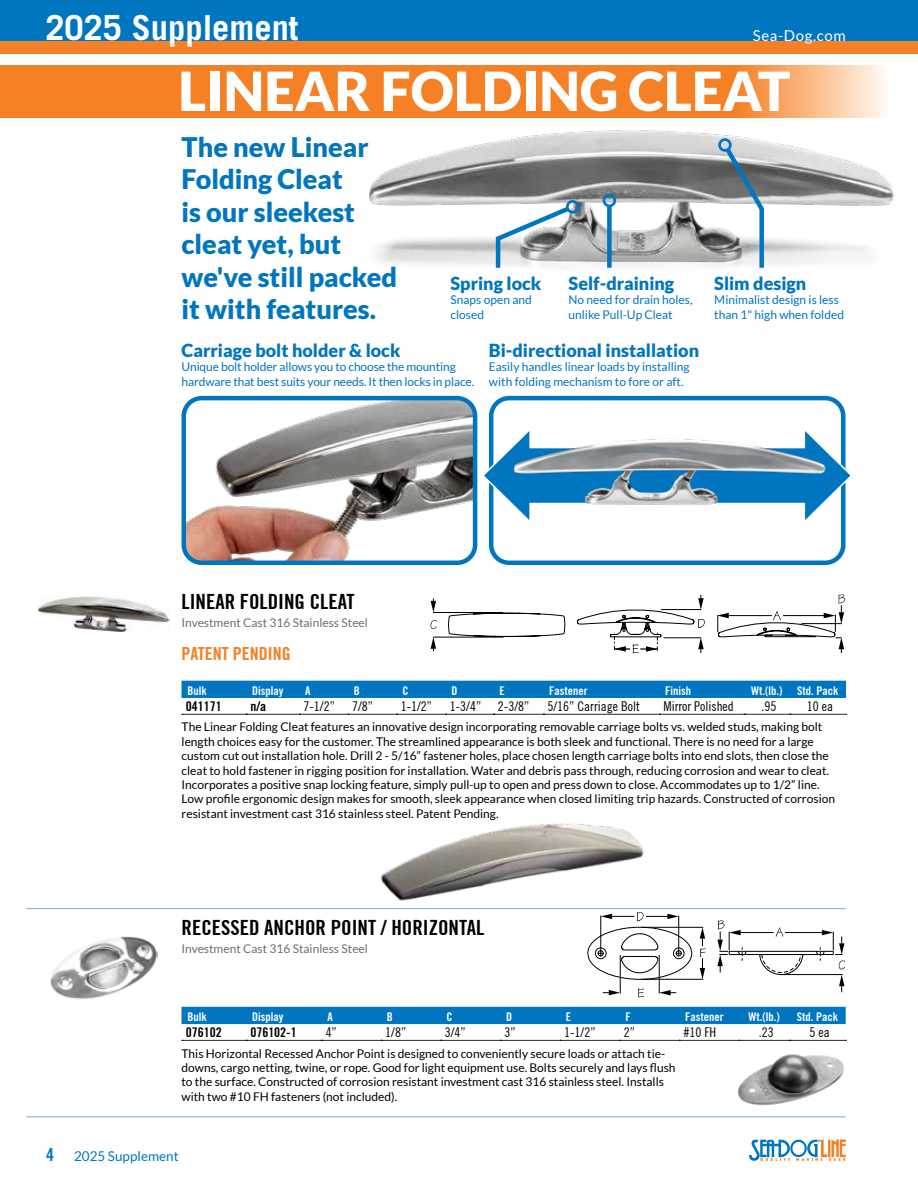
<style>
.page{position:relative;width:918px;height:1188px;background:#fff}
.page>*{position:absolute;margin:0;border:0;box-sizing:border-box;transform-origin:0 0}
.t1{font:900 54px "Lato";color:#fff}
.t2{font:700 34.5px "Trade Gothic LT Std";color:#fff}
.t3{font:900 27px/32.4px "Lato";color:#0076c0}
.t4{font:700 condensed 21px "Trade Gothic No.20";color:#000}
.t5{font:900 18px "Lato";color:#0076c0}
.t6{font:18px "Trade Gothic LT Std Bd Cn 20";color:#f58025}
.t7{font:15px "Lato";letter-spacing:.04em;color:#fff}
.t8{font:condensed 13.5px "Trade Gothic No.18";color:#000}
.t9{font:700 condensed 13.5px "Trade Gothic No.20";color:#000}
.t10{font:13.5px "Lato";color:#0076c0}
.t11{font:12px/14.4px "Lato";color:#000}
.t12{font:12px/14.4px "Lato";color:#0076c0}
.t13{font:700 condensed 12px "Trade Gothic No.20";color:#fff}
.t14{font:12px "Lato";color:#6d6e71}
.s1{font-family:"Trade Gothic LT Std Bd Cn 20";font-size:18px}
</style>
<div class="page">
<div style="left:0;top:0;width:918px;height:54px;background:#f58025"></div>
<div style="left:0;top:0;width:918px;height:40px;background:#0076c0"></div>
<svg style="left:749px;top:1140px;width:97px;height:21px"></svg>
<hr style="left:26px;top:908px;width:820px;height:1px;background:#7caadb">
<hr style="left:26px;top:1116px;width:820px;height:1px;background:#7caadb">
<div style="left:182px;top:681px;width:664px;height:17px;background:#0076c0"></div>
<svg style="left:182px;top:714px;width:665px;height:1px"></svg>
<div style="left:182px;top:1007px;width:664px;height:17px;background:#0076c0"></div>
<svg style="left:182px;top:1040px;width:665px;height:1px"></svg>
<hr style="left:433px;top:612px;width:70px;height:1px;background:#000">
<hr style="left:433px;top:637px;width:70px;height:1px;background:#000">
<svg style="left:431px;top:598px;width:5px;height:14px"></svg>
<svg style="left:431px;top:637px;width:5px;height:14px"></svg>
<svg style="left:431px;top:620px;width:6px;height:9px"></svg>
<svg style="left:447px;top:595px;width:398px;height:58px"></svg>
<img style="left:38px;top:596px;width:132px;height:36px">
<img style="left:372px;top:823px;width:286px;height:87px">
<img style="left:50px;top:936px;width:108px;height:64px">
<svg style="left:587px;top:912px;width:258px;height:85px"></svg>
<img style="left:738px;top:1054px;width:106px;height:52px">
<svg style="left:0;top:66px;width:885px;height:52px;background:#f58936"></svg>
<img style="left:369px;top:130px;width:525px;height:137px">
<svg style="left:494px;top:203px;width:80px;height:65px"></svg>
<div style="left:566px;top:200px;width:13px;height:14px;border:3px solid #0076c0;border-radius:50%"></div>
<div style="left:607px;top:206px;width:5px;height:62px;background:#0076c0"></div>
<div style="left:603px;top:194px;width:13px;height:13px;border:3px solid #0076c0;border-radius:50%"></div>
<svg style="left:721px;top:144px;width:45px;height:124px"></svg>
<div style="left:718px;top:138px;width:14px;height:14px;border:3px solid #0076c0;border-radius:50%"></div>
<img style="left:187px;top:401px;width:285px;height:159px">
<div style="left:182px;top:396px;width:295px;height:169px;border:4px solid #0076c0;border-radius:18px"></div>
<div style="left:489px;top:396px;width:357px;height:169px;border:4px solid #0076c0;border-radius:18px"></div>
<svg style="left:484px;top:426px;width:366px;height:99px"></svg>
<img style="left:508px;top:430px;width:325px;height:79px">
<h2 class="t2" style="left:45px;top:7px;width:255px">2025 Supplement</h2>
<p class="t7" style="left:753px;top:27px;width:94px">Sea-Dog.com</p>
<h1 class="t1" style="left:178px;top:60px;width:614px">LINEAR FOLDING CLEAT</h1>
<h3 class="t3" style="left:182px;top:130px;width:217px">The new Linear<br>Folding Cleat<br>is our sleekest cleat yet, but we've still packed it with features.</h3>
<h3 class="t5" style="left:182px;top:340px;width:220px">Carriage bolt holder &amp; lock</h3>
<p class="t12" style="left:182px;top:360px;width:294px">Unique bolt holder allows you to choose the mounting hardware that best suits your needs. It then locks in place.</p>
<h3 class="t5" style="left:451px;top:273px;width:92px">Spring lock</h3>
<p class="t12" style="left:451px;top:293px;width:83px">Snaps open and closed</p>
<h3 class="t5" style="left:489px;top:340px;width:212px">Bi-directional installation</h3>
<p class="t12" style="left:489px;top:360px;width:202px">Easily handles linear loads by installing with folding mechanism to fore or aft.</p>
<h3 class="t5" style="left:569px;top:273px;width:107px">Self-draining</h3>
<p class="t12" style="left:569px;top:293px;width:126px">No need for drain holes, unlike Pull-Up Cleat</p>
<h3 class="t5" style="left:714px;top:273px;width:94px">Slim design</h3>
<p class="t12" style="left:714px;top:293px;width:131px">Minimalist design is less than 1" high when folded</p>
<h3 class="t4" style="left:182px;top:589px;width:175px">LINEAR FOLDING CLEAT</h3>
<p class="t14" style="left:182px;top:616px;width:188px">Investment Cast 316 Stainless Steel</p>
<h3 class="t6" style="left:182px;top:642px;width:111px">PATENT PENDING</h3>
<p class="t13" style="left:188px;top:683px;width:21px">Bulk</p>
<p class="t13" style="left:252px;top:683px;width:33px">Display</p>
<p class="t13" style="left:305px;top:683px;width:7px">A</p>
<p class="t13" style="left:354px;top:683px;width:7px">B</p>
<p class="t13" style="left:402px;top:683px;width:7px">C</p>
<p class="t13" style="left:452px;top:683px;width:7px">D</p>
<p class="t13" style="left:500px;top:683px;width:7px">E</p>
<p class="t13" style="left:549px;top:683px;width:40px">Fastener</p>
<p class="t13" style="left:665px;top:683px;width:27px">Finish</p>
<p class="t13" style="left:751px;top:683px;width:89px">Wt.(lb.) Std. Pack</p>
<p class="t9" style="left:186px;top:698px;width:37px">041171</p>
<p class="t9" style="left:250px;top:698px;width:17px">n/a</p>
<p class="t8" style="left:303px;top:698px;width:33px">7-1/2”</p>
<p class="t8" style="left:352px;top:698px;width:22px">7/8”</p>
<p class="t8" style="left:401px;top:698px;width:33px">1-1/2”</p>
<p class="t8" style="left:450px;top:698px;width:81px">1-3/4” 2-3/8”</p>
<p class="t8" style="left:548px;top:698px;width:94px">5/16” Carriage Bolt</p>
<p class="t8" style="left:663px;top:698px;width:72px">Mirror Polished</p>
<p class="t8" style="left:762px;top:698px;width:16px">.95</p>
<p class="t8" style="left:807px;top:698px;width:28px">10 ea</p>
<p class="t11" style="left:182px;top:720px;width:655px">The Linear Folding Cleat features an innovative design incorporating removable carriage bolts vs. welded studs, making bolt length choices easy for the customer. The streamlined appearance is both sleek and functional. There is no need for a large custom cut out installation hole. Drill 2 - 5/16” fastener holes, place chosen length carriage bolts into end slots, then close the cleat to hold fastener in rigging position for installation. Water and debris pass through, reducing corrosion and wear to cleat.<br>Incorporates a positive snap locking feature, simply pull-up to open and press down to close. Accommodates up to 1/2” line.<br>Low profile ergonomic design makes for smooth, sleek appearance when closed limiting trip hazards. Constructed of corrosion resistant investment cast 316 stainless steel. Patent Pending.</p>
<h3 class="t4" style="left:182px;top:915px;width:304px">RECESSED ANCHOR POINT / HORIZONTAL</h3>
<p class="t14" style="left:182px;top:942px;width:188px">Investment Cast 316 Stainless Steel</p>
<p class="t13" style="left:188px;top:1009px;width:21px">Bulk</p>
<p class="t13" style="left:252px;top:1009px;width:33px">Display</p>
<p class="t13" style="left:327px;top:1009px;width:7px">A</p>
<p class="t13" style="left:387px;top:1009px;width:7px">B</p>
<p class="t13" style="left:447px;top:1009px;width:7px">C</p>
<p class="t13" style="left:506px;top:1009px;width:7px">D</p>
<p class="t13" style="left:566px;top:1009px;width:7px">E</p>
<p class="t13" style="left:625px;top:1009px;width:7px">F</p>
<p class="t13" style="left:685px;top:1009px;width:40px">Fastener</p>
<p class="t13" style="left:748px;top:1009px;width:33px">Wt.(lb.)</p>
<p class="t13" style="left:797px;top:1009px;width:43px">Std. Pack</p>
<p class="t9" style="left:186px;top:1024px;width:37px">076102</p>
<p class="t9" style="left:250px;top:1024px;width:48px">076102-1</p>
<p class="t8" style="left:326px;top:1024px;width:13px">4”</p>
<p class="t8" style="left:385px;top:1024px;width:22px">1/8”</p>
<p class="t8" style="left:445px;top:1024px;width:22px">3/4”</p>
<p class="t8" style="left:505px;top:1024px;width:13px">3”</p>
<p class="t8" style="left:564px;top:1024px;width:33px">1-1/2”</p>
<p class="t8" style="left:624px;top:1024px;width:13px">2”</p>
<p class="t8" style="left:683px;top:1024px;width:34px">#10 FH</p>
<p class="t8" style="left:759px;top:1024px;width:16px">.23</p>
<p class="t8" style="left:810px;top:1024px;width:22px">5 ea</p>
<p class="t11" style="left:182px;top:1046px;width:496px">This Horizontal Recessed Anchor Point is designed to conveniently secure loads or attach tie&shy;downs, cargo netting, twine, or rope. Good for light equipment use. Bolts securely and lays flush to the surface. Constructed of corrosion resistant investment cast 316 stainless steel. Installs with two #10 FH fasteners (not included).</p>
<p class="t10" style="left:46px;top:1149px;width:134px"><span class="s1">4</span> 2025 Supplement</p>
</div>
